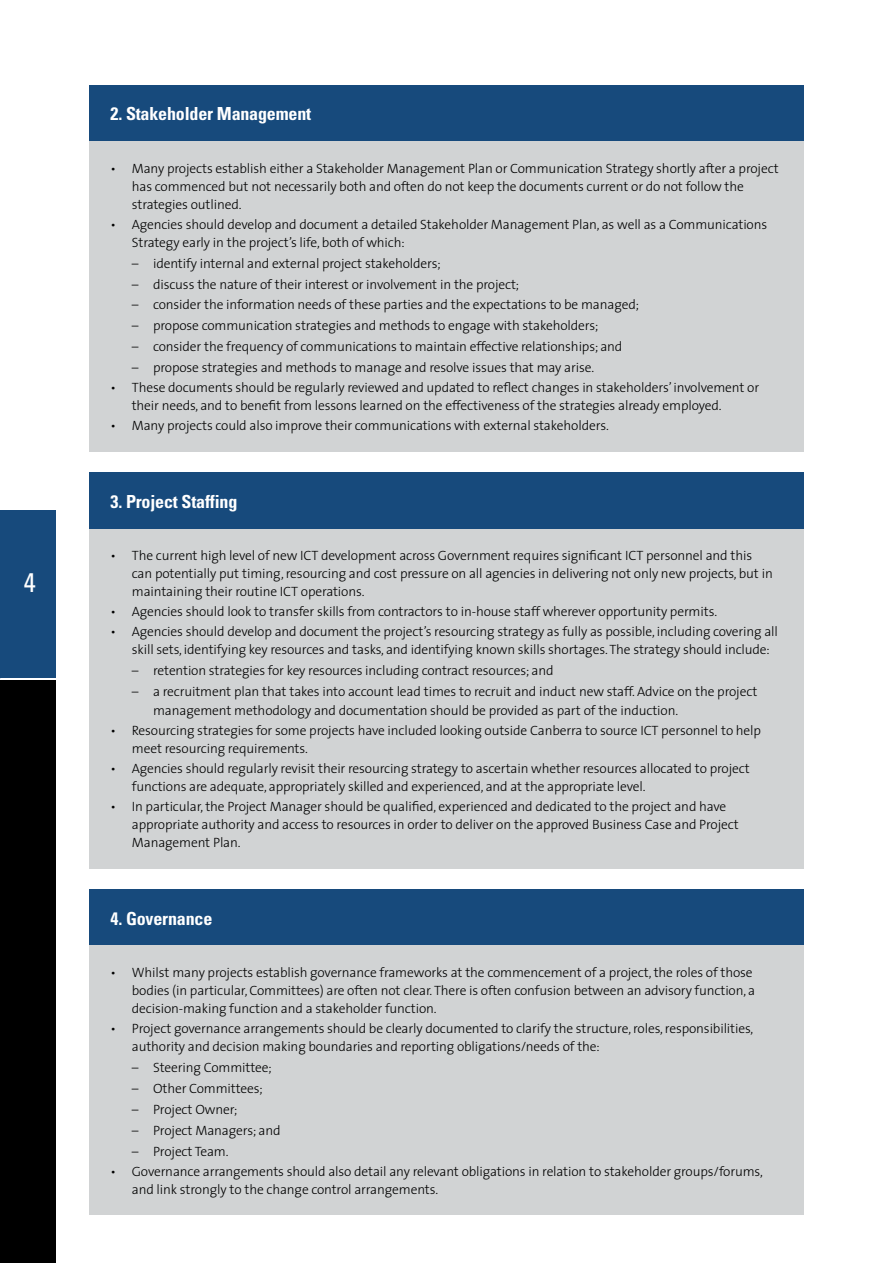
<style>
.page{position:relative;width:893px;height:1263px;background:#fff}
.page>*{position:absolute;margin:0;border:0;box-sizing:border-box;transform-origin:0 0}
.t1{font:condensed 27px "Univers";color:#fff}
.t2{font:700 condensed 18px "Univers";letter-spacing:-.01em;color:#fff}
.t3{font:300 13.5px/18px "The Sans";letter-spacing:-.01em;color:#000}
</style>
<div class="page">
<div style="left:0;top:510px;width:55px;height:168px;background:#174a7c"></div>
<div style="left:0;top:680px;width:55px;height:583px;background:#000"></div>
<div style="left:89px;top:85px;width:714px;height:56px;background:#174a7c"></div>
<div style="left:89px;top:141px;width:714px;height:311px;background:#d1d3d4"></div>
<div style="left:89px;top:472px;width:714px;height:57px;background:#174a7c"></div>
<div style="left:89px;top:529px;width:714px;height:339px;background:#d1d3d4"></div>
<div style="left:89px;top:889px;width:714px;height:57px;background:#174a7c"></div>
<div style="left:89px;top:946px;width:714px;height:269px;background:#d1d3d4"></div>
<h1 class="t1" style="left:24px;top:565px;width:13px">4</h1>
<h2 class="t2" style="left:111px;top:103px;width:202px">2. Stakeholder Management</h2>
<p class="t3" style="left:132px;top:159px;width:648px;text-indent:-21px">• Many projects establish either a Stakeholder Management Plan or Communication Strategy shortly after a project has commenced but not necessarily both and often do not keep the documents current or do not follow the strategies outlined.</p>
<p class="t3" style="left:132px;top:215px;width:637px;text-indent:-21px">• Agencies should develop and document a detailed Stakeholder Management Plan, as well as a Communications<br>Strategy early in the project’s life, both of which:</p>
<p class="t3" style="left:132px;top:254px;width:311px">– identify internal and external project stakeholders;</p>
<p class="t3" style="left:132px;top:275px;width:389px">– discuss the nature of their interest or involvement in the project;</p>
<p class="t3" style="left:132px;top:295px;width:509px">– consider the information needs of these parties and the expectations to be managed;</p>
<p class="t3" style="left:132px;top:316px;width:468px">– propose communication strategies and methods to engage with stakeholders;</p>
<p class="t3" style="left:132px;top:337px;width:492px">– consider the frequency of communications to maintain effective relationships; and</p>
<p class="t3" style="left:132px;top:358px;width:464px">– propose strategies and methods to manage and resolve issues that may arise.</p>
<p class="t3" style="left:132px;top:378px;width:629px;text-indent:-21px">• These documents should be regularly reviewed and updated to reflect changes in stakeholders’involvement or their needs, and to benefit from lessons learned on the effectiveness of the strategies already employed.</p>
<p class="t3" style="left:111px;top:416px;width:500px">• Many projects could also improve their communications with external stakeholders.</p>
<h2 class="t2" style="left:111px;top:490px;width:128px">3. Project Staffing</h2>
<p class="t3" style="left:132px;top:546px;width:643px;text-indent:-21px">• The current high level of new ICT development across Government requires significant ICT personnel and this can potentially put timing, resourcing and cost pressure on all agencies in delivering not only new projects, but in maintaining their routine ICT operations.</p>
<p class="t3" style="left:111px;top:602px;width:608px">• Agencies should look to transfer skills from contractors to in-house staff wherever opportunity permits.</p>
<p class="t3" style="left:132px;top:622px;width:648px;text-indent:-21px">• Agencies should develop and document the project’s resourcing strategy as fully as possible, including covering all skill sets, identifying key resources and tasks, and identifying known skills shortages.The strategy should include:</p>
<p class="t3" style="left:132px;top:661px;width:423px">– retention strategies for key resources including contract resources; and</p>
<p class="t3" style="left:153px;top:682px;width:606px;line-height:18.8px;text-indent:-21px">– a recruitment plan that takes into account lead times to recruit and induct new staff. Advice on the project management methodology and documentation should be provided as part of the induction.</p>
<p class="t3" style="left:132px;top:721px;width:631px;text-indent:-21px">• Resourcing strategies for some projects have included looking outside Canberra to source ICT personnel to help meet resourcing requirements.</p>
<p class="t3" style="left:132px;top:759px;width:619px;text-indent:-21px">• Agencies should regularly revisit their resourcing strategy to ascertain whether resources allocated to project functions are adequate, appropriately skilled and experienced, and at the appropriate level.</p>
<p class="t3" style="left:132px;top:797px;width:608px;text-indent:-21px">• In particular, the Project Manager should be qualified, experienced and dedicated to the project and have appropriate authority and access to resources in order to deliver on the approved Business Case and Project<br>Management Plan.</p>
<h2 class="t2" style="left:111px;top:907px;width:103px">4. Governance</h2>
<p class="t3" style="left:132px;top:963px;width:625px;text-indent:-21px">• Whilst many projects establish governance frameworks at the commencement of a project, the roles of those bodies (in particular, Committees) are often not clear.There is often confusion between an advisory function, a decision-making function and a stakeholder function.</p>
<p class="t3" style="left:132px;top:1019px;width:623px;text-indent:-21px">• Project governance arrangements should be clearly documented to clarify the structure, roles, responsibilities, authority and decision making boundaries and reporting obligations/needs of the:</p>
<p class="t3" style="left:132px;top:1058px;width:141px">– Steering Committee;</p>
<p class="t3" style="left:132px;top:1079px;width:133px">– Other Committees;</p>
<p class="t3" style="left:132px;top:1100px;width:107px">– Project Owner;</p>
<p class="t3" style="left:132px;top:1121px;width:150px">– Project Managers; and</p>
<p class="t3" style="left:132px;top:1141px;width:98px">– Project Team.</p>
<p class="t3" style="left:132px;top:1162px;width:632px;text-indent:-21px">• Governance arrangements should also detail any relevant obligations in relation to stakeholder groups/forums, and link strongly to the change control arrangements.</p>
</div>
